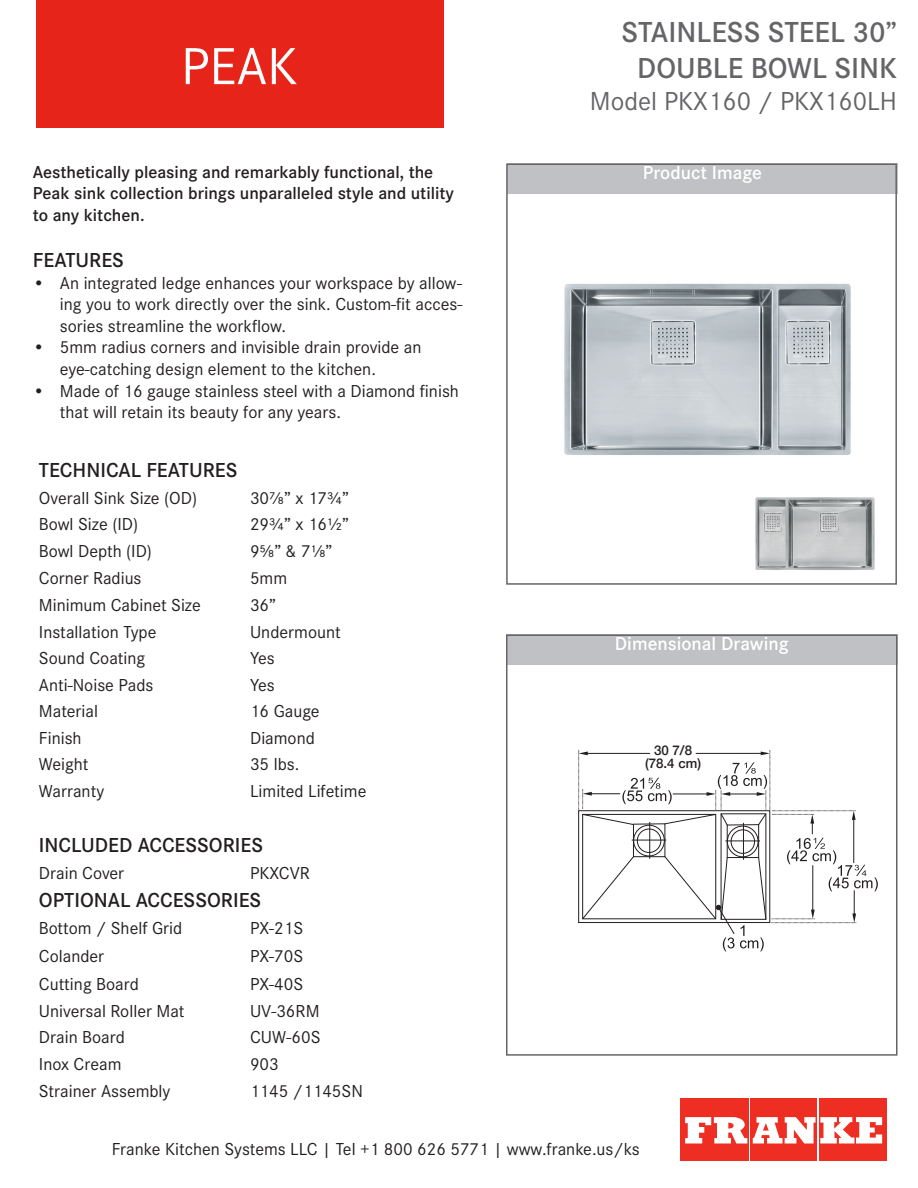
<style>
.page{position:relative;width:918px;height:1188px;background:#fff}
.page>*{position:absolute;margin:0;border:0;box-sizing:border-box;transform-origin:0 0}
.t1{font:54px "Corporate S";color:#fff}
.t2{font:600 30px "Corporate S";color:#656568}
.t3{font:27px "Corporate S";color:#656568}
.t4{font:600 21px "Corporate S";color:#231f20}
.t5{font:600 19.5px "Corporate S";color:#fff}
.t6{font:18px/21.6px "Corporate S";color:#231f20}
.t7{font:600 18px/21.6px "Corporate S";color:#231f20}
.t8{font:500 13.35px/12.9px "Helvetica Neue";color:#231f20;text-align:center}
</style>
<div class="page">
<div style="left:506px;top:634px;width:392px;height:31px;background:#c0c1c4"></div>
<div style="left:506px;top:634px;width:392px;height:422px;border:2px solid #656568"></div>
<div style="left:507px;top:164px;width:391px;height:30px;background:#c0c1c4"></div>
<div style="left:506px;top:164px;width:391px;height:421px;border:2px solid #656568"></div>
<div style="left:680px;top:1099px;width:69px;height:62px;background:#ee2e22"></div>
<div style="left:751px;top:1099px;width:66px;height:62px;background:#ee2e22"></div>
<div style="left:819px;top:1099px;width:67px;height:62px;background:#ee2e22"></div>
<svg style="left:685px;top:1117px;width:62px;height:27px"></svg>
<svg style="left:753px;top:1117px;width:129px;height:27px"></svg>
<div style="left:37px;top:0;width:407px;height:127px;background:#e72419"></div>
<img style="left:564px;top:283px;width:287px;height:172px">
<svg style="left:578px;top:749px;width:300px;height:202px"></svg>
<img style="left:755px;top:497px;width:120px;height:73px">
<p class="t1" style="left:181px;top:27px;width:118px">PEAK</p>
<p class="t7" style="left:33px;top:160px;width:423px">Aesthetically pleasing and remarkably functional, the<br>Peak sink collection brings unparalleled style and utility to any kitchen.</p>
<p class="t4" style="left:33px;top:244px;width:93px">FEATURES</p>
<p class="t6" style="left:60px;top:270px;width:404px;text-align:justify;text-indent:-27px">• An integrated ledge enhances your workspace by allow&shy;ing you to work directly over the sink. Custom-fit acces&shy;sories streamline the workflow.</p>
<p class="t6" style="left:60px;top:335px;width:363px;text-indent:-27px">• 5mm radius corners and invisible drain provide an eye-catching design element to the kitchen.</p>
<p class="t6" style="left:60px;top:378px;width:401px;text-indent:-27px">• Made of 16 gauge stainless steel with a Diamond finish that will retain its beauty for any years.</p>
<p class="t4" style="left:39px;top:455px;width:200px">TECHNICAL FEATURES</p>
<p class="t6" style="left:39px;top:486px;width:160px">Overall Sink Size (OD)</p>
<p class="t6" style="left:250px;top:486px;width:101px">30⅞” x 17¾”</p>
<p class="t6" style="left:39px;top:512px;width:101px">Bowl Size (ID)</p>
<p class="t6" style="left:250px;top:512px;width:101px">29¾” x 16½”</p>
<p class="t6" style="left:39px;top:539px;width:115px">Bowl Depth (ID)</p>
<p class="t6" style="left:250px;top:539px;width:84px">9⅝” &amp; 7⅛”</p>
<p class="t6" style="left:39px;top:566px;width:104px">Corner Radius</p>
<p class="t6" style="left:250px;top:566px;width:39px">5mm</p>
<p class="t6" style="left:39px;top:593px;width:163px">Minimum Cabinet Size</p>
<p class="t6" style="left:250px;top:593px;width:28px">36”</p>
<p class="t6" style="left:39px;top:620px;width:119px">Installation Type</p>
<p class="t6" style="left:250px;top:620px;width:92px">Undermount</p>
<p class="t6" style="left:39px;top:646px;width:108px">Sound Coating</p>
<p class="t6" style="left:250px;top:646px;width:26px">Yes</p>
<p class="t6" style="left:39px;top:673px;width:116px">Anti-Noise Pads</p>
<p class="t6" style="left:250px;top:673px;width:26px">Yes</p>
<p class="t6" style="left:39px;top:699px;width:61px">Material</p>
<p class="t6" style="left:250px;top:699px;width:71px">16 Gauge</p>
<p class="t6" style="left:39px;top:726px;width:44px">Finish</p>
<p class="t6" style="left:250px;top:726px;width:66px">Diamond</p>
<p class="t6" style="left:39px;top:752px;width:51px">Weight</p>
<p class="t6" style="left:250px;top:752px;width:51px">35 lbs.</p>
<p class="t6" style="left:39px;top:779px;width:67px">Warranty</p>
<p class="t6" style="left:250px;top:779px;width:118px">Limited Lifetime</p>
<p class="t4" style="left:39px;top:830px;width:226px">INCLUDED ACCESSORIES</p>
<p class="t6" style="left:39px;top:861px;width:87px">Drain Cover</p>
<p class="t6" style="left:250px;top:861px;width:61px">PKXCVR</p>
<p class="t4" style="left:39px;top:885px;width:224px">OPTIONAL ACCESSORIES</p>
<p class="t6" style="left:39px;top:916px;width:145px">Bottom / Shelf Grid</p>
<p class="t6" style="left:250px;top:916px;width:55px">PX-21S</p>
<p class="t6" style="left:39px;top:944px;width:67px">Colander</p>
<p class="t6" style="left:250px;top:944px;width:55px">PX-70S</p>
<p class="t6" style="left:39px;top:972px;width:101px">Cutting Board</p>
<p class="t6" style="left:250px;top:972px;width:55px">PX-40S</p>
<p class="t6" style="left:39px;top:999px;width:147px">Universal Roller Mat</p>
<p class="t6" style="left:250px;top:999px;width:71px">UV-36RM</p>
<p class="t6" style="left:39px;top:1025px;width:88px">Drain Board</p>
<p class="t6" style="left:250px;top:1025px;width:72px">CUW-60S</p>
<p class="t6" style="left:39px;top:1052px;width:84px">Inox Cream</p>
<p class="t6" style="left:250px;top:1052px;width:30px">903</p>
<p class="t6" style="left:39px;top:1079px;width:133px">Strainer Assembly</p>
<p class="t6" style="left:250px;top:1079px;width:114px">1145 /1145SN</p>
<p class="t2" style="left:622px;top:9px;width:277px">STAINLESS STEEL 30”</p>
<p class="t2" style="left:637px;top:45px;width:261px">DOUBLE BOWL SINK</p>
<p class="t3" style="left:590px;top:81px;width:309px">Model PKX160 / PKX160LH</p>
<p class="t5" style="left:643px;top:158px;width:121px">Product Image</p>
<p class="t5" style="left:615px;top:629px;width:175px">Dimensional Drawing</p>
<p class="t8" style="left:645px;top:743px;width:58px">30 7/8 (78.4 cm)</p>
<p class="t6" style="left:112px;top:1137px;width:530px">Franke Kitchen Systems LLC | Tel +1 800 626 5771 | www.franke.us/ks</p>
</div>
